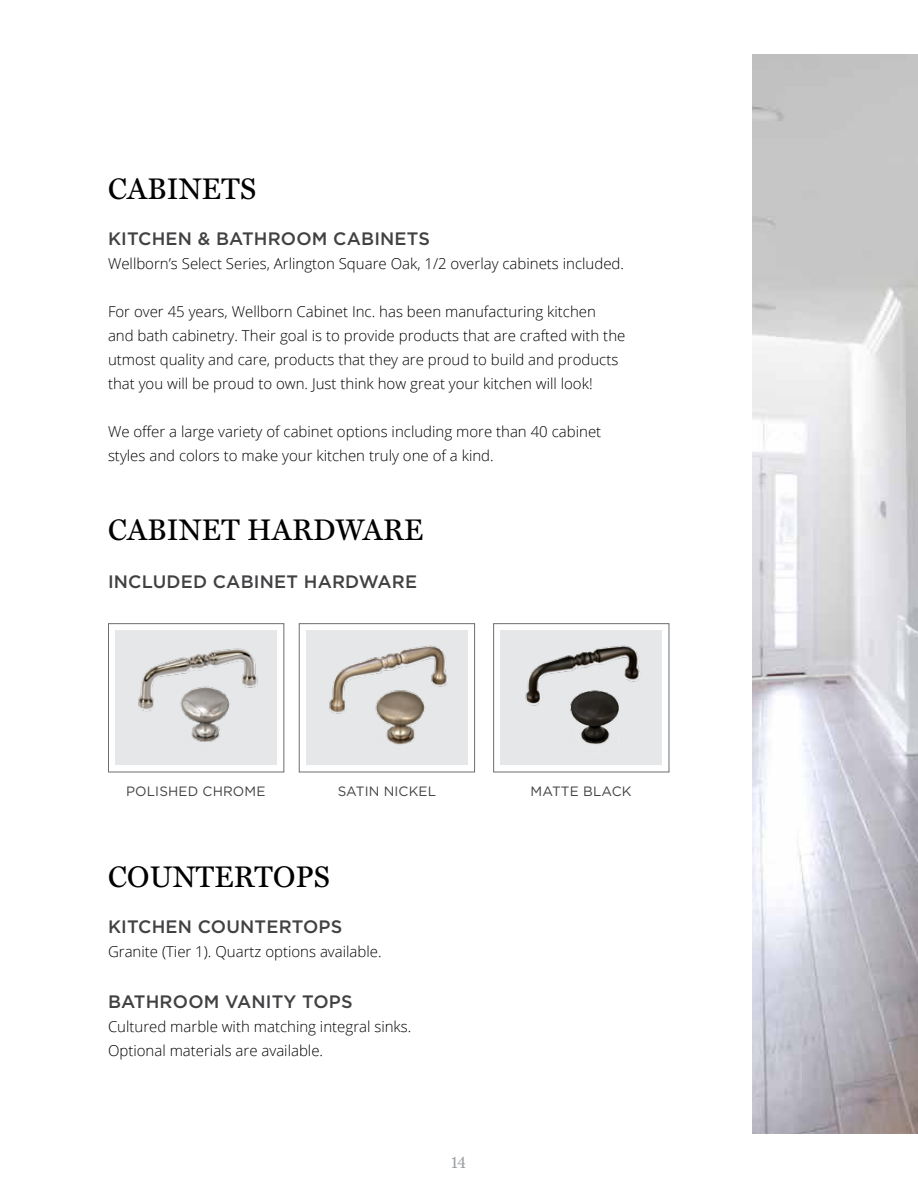
<style>
.page{position:relative;width:918px;height:1188px;background:#fff}
.page>*{position:absolute;margin:0;border:0;box-sizing:border-box;transform-origin:0 0}
.t1{font:500 30px "HK Serif";letter-spacing:.01em;color:#000}
.t2{font:500 18px "Gotham";letter-spacing:.01em;color:#414042}
.t3{font:18px "HK Serif";color:#9d9fa2}
.t4{font:300 15px/24px "Open Sans";color:#000}
.t5{font:13.5px "Gotham";letter-spacing:.01em;color:#414042}
</style>
<div class="page">
<img style="left:753px;top:54px;width:165px;height:1080px">
<div style="left:108px;top:624px;width:176px;height:148px;background:#fff;border:1px solid #6d6e71"></div>
<div style="left:115px;top:630px;width:162px;height:135px;background:#e6e7e8"></div>
<img style="left:138px;top:648px;width:120px;height:64px">
<img style="left:176px;top:681px;width:63px;height:61px">
<div style="left:299px;top:624px;width:176px;height:148px;background:#fff;border:1px solid #6d6e71"></div>
<div style="left:306px;top:630px;width:162px;height:135px;background:#e6e7e8"></div>
<img style="left:329px;top:645px;width:119px;height:69px">
<img style="left:371px;top:685px;width:63px;height:60px">
<div style="left:500px;top:630px;width:162px;height:135px;background:#e6e7e8"></div>
<img style="left:525px;top:645px;width:115px;height:61px">
<img style="left:565px;top:685px;width:63px;height:59px">
<h1 class="t1" style="left:108px;top:169px;width:150px">CABINETS</h1>
<p class="t2" style="left:108px;top:227px;width:323px">KITCHEN &amp; BATHROOM CABINETS</p>
<p class="t4" style="left:108px;top:251px;width:518px">Wellborn’s Select Series, Arlington Square Oak, 1/2 overlay cabinets included.</p>
<p class="t4" style="left:108px;top:299px;width:519px">For over 45 years, Wellborn Cabinet Inc. has been manufacturing kitchen and bath cabinetry. Their goal is to provide products that are crafted with the utmost quality and care, products that they are proud to build and products that you will be proud to own. Just think how great your kitchen will look!</p>
<p class="t4" style="left:108px;top:419px;width:495px">We offer a large variety of cabinet options including more than 40 cabinet styles and colors to make your kitchen truly one of a kind.</p>
<h1 class="t1" style="left:108px;top:509px;width:317px">CABINET HARDWARE</h1>
<p class="t2" style="left:108px;top:570px;width:311px">INCLUDED CABINET HARDWARE</p>
<p class="t5" style="left:126px;top:782px;width:141px">POLISHED CHROME</p>
<p class="t5" style="left:338px;top:782px;width:100px">SATIN NICKEL</p>
<p class="t5" style="left:531px;top:782px;width:102px">MATTE BLACK</p>
<h1 class="t1" style="left:108px;top:857px;width:223px">COUNTERTOPS</h1>
<p class="t2" style="left:108px;top:915px;width:236px">KITCHEN COUNTERTOPS</p>
<p class="t4" style="left:108px;top:939px;width:275px">Granite (Tier 1). Quartz options available.</p>
<p class="t2" style="left:108px;top:990px;width:246px">BATHROOM VANITY TOPS</p>
<p class="t4" style="left:108px;top:1014px;width:305px">Cultured marble with matching integral sinks.<br>Optional materials are available.</p>
<p class="t3" style="left:451px;top:1149px;width:18px">14</p>
</div>
